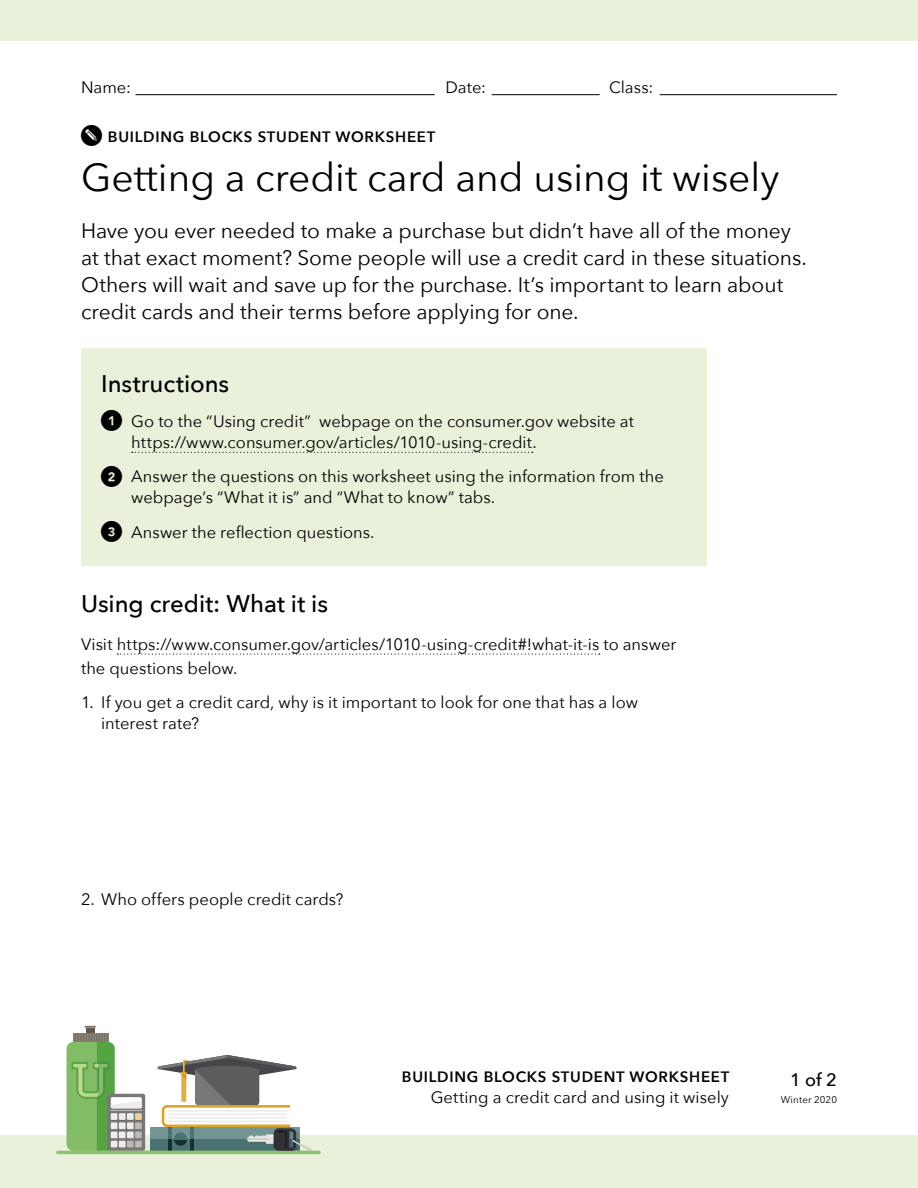
<style>
.page{position:relative;width:918px;height:1188px;background:#fff}
.page>*{position:absolute;margin:0;border:0;box-sizing:border-box;transform-origin:0 0}
.t1{font:39px "Avenir Next";color:#000}
.t2{font:500 24px "Avenir Next";color:#000}
.t3{font:21px/27px "Avenir Next";letter-spacing:-.005em;color:#000}
.t4{font:500 18px "Avenir Next";color:#000}
.t5{font:16.5px/21px "Avenir Next";color:#000}
.t6{font:600 15px "Avenir Next";letter-spacing:.05em;color:#000}
.t7{font:9.75px "Avenir Next";letter-spacing:.02em;color:#000}
</style>
<div class="page">
<hr style="left:136px;top:94px;width:299px;height:1px;background:#000">
<hr style="left:492px;top:94px;width:108px;height:1px;background:#000">
<hr style="left:660px;top:94px;width:177px;height:1px;background:#000">
<div style="left:0;top:0;width:918px;height:40px;background:#e9f1db"></div>
<div style="left:0;top:1135px;width:918px;height:53px;background:#e9f1db"></div>
<div style="left:67px;top:1042px;width:48px;height:109px;background:#83bc67;border-radius:7px"></div>
<div style="left:150px;top:1127px;width:149px;height:24px;background:#4a7271"></div>
<div style="left:150px;top:1127px;width:149px;height:12px;background:#729593"></div>
<div style="left:107px;top:1094px;width:38px;height:57px;background:#797879;border-radius:2px"></div>
<hr style="left:58px;top:1151px;width:261px;height:3px;background:#90c26e">
<svg style="left:71px;top:1026px;width:71px;height:125px"></svg>
<svg style="left:158px;top:1055px;width:154px;height:96px"></svg>
<svg style="left:117px;top:653px;width:483px;height:2px"></svg>
<div style="left:81px;top:348px;width:625px;height:218px;background:#e9f1db"></div>
<svg style="left:132px;top:452px;width:401px;height:1px"></svg>
<p class="t5" style="left:81px;top:76px;width:51px">Name:</p>
<p class="t5" style="left:446px;top:76px;width:42px">Date:</p>
<p class="t5" style="left:609px;top:76px;width:46px">Class:</p>
<p class="t6" style="left:108px;top:124px;width:329px">BUILDING BLOCKS STUDENT WORKSHEET</p>
<h1 class="t1" style="left:81px;top:144px;width:700px">Getting a credit card and using it wisely</h1>
<p class="t3" style="left:81px;top:216px;width:727px">Have you ever needed to make a purchase but didn’t have all of the money at that exact moment? Some people will use a credit card in these situations.<br>Others will wait and save up for the purchase. It’s important to learn about credit cards and their terms before applying for one.</p>
<h2 class="t2" style="left:101px;top:364px;width:130px">Instructions</h2>
<p class="t5" style="left:131px;top:410px;width:504px">Go to the “Using credit” webpage on the consumer.gov website at https://www.consumer.gov/articles/1010-using-credit.</p>
<p class="t5" style="left:131px;top:465px;width:534px">Answer the questions on this worksheet using the information from the webpage’s “What it is” and “What to know” tabs.</p>
<p class="t5" style="left:131px;top:521px;width:245px">Answer the reflection questions.</p>
<h2 class="t2" style="left:81px;top:583px;width:249px">Using credit: What it is</h2>
<p class="t5" style="left:81px;top:631px;width:597px;line-height:24px">Visit https://www.consumer.gov/articles/1010-using-credit#!what-it-is to answer the questions below.</p>
<p class="t5" style="left:101px;top:691px;width:538px;text-indent:-20px">1. If you get a credit card, why is it important to look for one that has a low interest rate?</p>
<p class="t5" style="left:81px;top:888px;width:264px">2. Who offers people credit cards?</p>
<p class="t6" style="left:402px;top:1064px;width:329px">BUILDING BLOCKS STUDENT WORKSHEET</p>
<p class="t4" style="left:790px;top:1065px;width:48px">1 of 2</p>
<p class="t5" style="left:431px;top:1086px;width:300px">Getting a credit card and using it wisely</p>
<p class="t7" style="left:781px;top:1092px;width:58px">Winter 2020</p>
</div>
